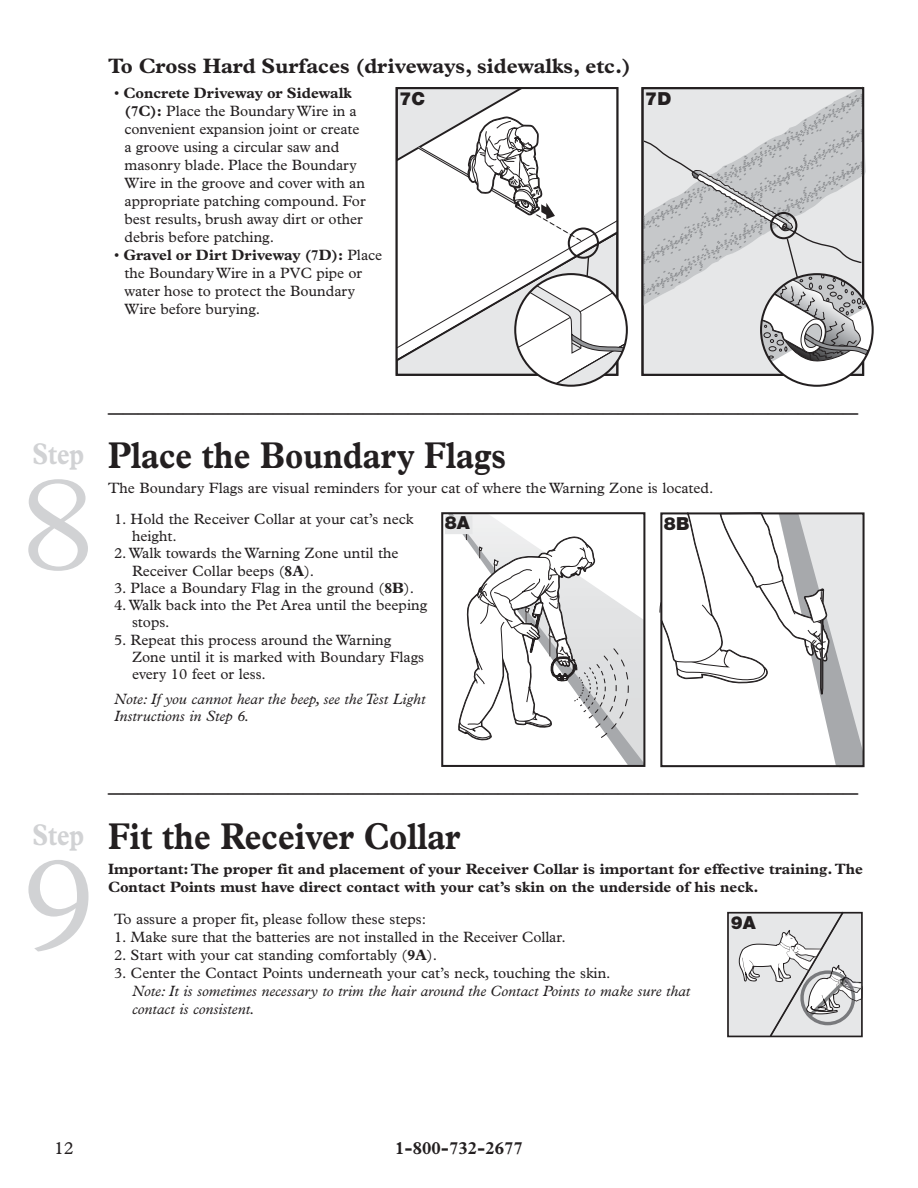
<style>
.page{position:relative;width:918px;height:1188px;background:#fff}
.page>*{position:absolute;margin:0;border:0;box-sizing:border-box;transform-origin:0 0}
.t1{font:300 135px "Plantin";color:#d1d2d4}
.t2{font:700 37.5px "Plantin";color:#231f20;scale:.85 1}
.t3{font:30px "Plantin";color:#231f20}
.t4{font:700 30px "Plantin";color:#d1d2d4;scale:.8 1}
.t5{font:700 21px "Plantin";color:#231f20}
.t6{font:700 18px "Plantin";color:#231f20}
.t7{font:900 18px "Helvetica Neue";color:#231f20}
.t8{font:18px "Plantin";color:#231f20}
.t9{font:15px/18px "Plantin";color:#231f20}
.t10{font:700 15px/18.1px "Plantin";color:#231f20}
.t11{font:italic 15px/17.2px "Plantin";color:#231f20}
.s1{font-weight:700}
</style>
<div class="page">
<svg style="left:399px;top:90px;width:121px;height:64px"></svg>
<svg style="left:399px;top:154px;width:18px;height:219px"></svg>
<div style="left:396px;top:87px;width:222px;height:289px;border:2px solid #231f20"></div>
<svg style="left:417px;top:117px;width:211px;height:270px"></svg>
<svg style="left:641px;top:86px;width:233px;height:301px"></svg>
<svg style="left:449px;top:515px;width:62px;height:15px"></svg>
<svg style="left:480px;top:537px;width:385px;height:501px"></svg>
<div style="left:441px;top:512px;width:204px;height:255px;border:2px solid #231f20"></div>
<svg style="left:458px;top:530px;width:171px;height:210px"></svg>
<div style="left:445px;top:516px;width:27px;height:18px;background:#e6e7e8"></div>
<svg style="left:659px;top:515px;width:203px;height:252px"></svg>
<div style="left:660px;top:512px;width:205px;height:255px;border:2px solid #231f20"></div>
<svg style="left:727px;top:912px;width:136px;height:125px"></svg>
<img style="left:834px;top:967px;width:28px;height:22px">
<h3 class="t5" style="left:108px;top:58px;width:525px">To Cross Hard Surfaces (driveways, sidewalks, etc.)</h3>
<p class="t9" style="left:124px;top:85px;width:243px;text-indent:-10px">• <span class="s1">Concrete Driveway or Sidewalk (7C):</span> Place the Boundary Wire in a convenient expansion joint or create a groove using a circular saw and masonry blade. Place the Boundary Wire in the groove and cover with an appropriate patching compound. For best results, brush away dirt or other debris before patching.</p>
<p class="t9" style="left:125px;top:247px;width:259px;text-indent:-11px">• <span class="s1">Gravel or Dirt Driveway (7D):</span> Place the Boundary Wire in a PVC pipe or water hose to protect the Boundary<br>Wire before burying.</p>
<p class="t7" style="left:400px;top:92px;width:27px">7C</p>
<p class="t7" style="left:645px;top:92px;width:28px">7D</p>
<h3 class="t4" style="left:32px;top:443px;width:67px">Step</h3>
<h1 class="t1" style="left:22px;top:476px;width:75px">8</h1>
<h3 class="t3" style="left:108px;top:390px;width:751px">__________________________________________________</h3>
<h2 class="t2" style="left:108px;top:442px;width:470px">Place the Boundary Flags</h2>
<p class="t9" style="left:108px;top:480px;width:607px">The Boundary Flags are visual reminders for your cat of where the Warning Zone is located.</p>
<p class="t9" style="left:132px;top:512px;width:283px;line-height:17.2px;text-indent:-18px">1. Hold the Receiver Collar at your cat’s neck height.</p>
<p class="t9" style="left:132px;top:546px;width:268px;line-height:17.2px;text-indent:-18px">2. Walk towards the Warning Zone until the<br>Receiver Collar beeps (<span class="s1">8A</span>).</p>
<p class="t9" style="left:114px;top:580px;width:302px">3. Place a Boundary Flag in the ground (<span class="s1">8B</span>).</p>
<p class="t9" style="left:132px;top:598px;width:297px;line-height:17.2px;text-indent:-18px">4. Walk back into the Pet Area until the beeping stops.</p>
<p class="t9" style="left:132px;top:632px;width:294px;line-height:17.2px;text-indent:-18px">5. Repeat this process around the Warning<br>Zone until it is marked with Boundary Flags every 10 feet or less.</p>
<p class="t11" style="left:114px;top:692px;width:313px">Note: If you cannot hear the beep, see the Test Light<br>Instructions in Step 6.</p>
<p class="t7" style="left:445px;top:517px;width:27px">8A</p>
<p class="t7" style="left:664px;top:517px;width:27px">8B</p>
<h3 class="t4" style="left:32px;top:824px;width:67px">Step</h3>
<h1 class="t1" style="left:22px;top:856px;width:75px">9</h1>
<h3 class="t3" style="left:108px;top:771px;width:751px">__________________________________________________</h3>
<h2 class="t2" style="left:108px;top:822px;width:416px">Fit the Receiver Collar</h2>
<p class="t10" style="left:108px;top:861px;width:757px">Important: The proper fit and placement of your Receiver Collar is important for effective training. The<br>Contact Points must have direct contact with your cat’s skin on the underside of his neck.</p>
<p class="t9" style="left:114px;top:911px;width:314px">To assure a proper fit, please follow these steps:</p>
<p class="t9" style="left:114px;top:929px;width:453px">1. Make sure that the batteries are not installed in the Receiver Collar.</p>
<p class="t9" style="left:114px;top:947px;width:325px">2. Start with your cat standing comfortably (<span class="s1">9A</span>).</p>
<p class="t9" style="left:114px;top:965px;width:498px">3. Center the Contact Points underneath your cat’s neck, touching the skin.</p>
<p class="t11" style="left:132px;top:983px;width:560px;line-height:18px">Note: It is sometimes necessary to trim the hair around the Contact Points to make sure that contact is consistent.</p>
<p class="t7" style="left:731px;top:916px;width:27px">9A</p>
<p class="t8" style="left:54px;top:1142px;width:21px">12</p>
<p class="t6" style="left:395px;top:1142px;width:129px">1-800-732-2677</p>
</div>
